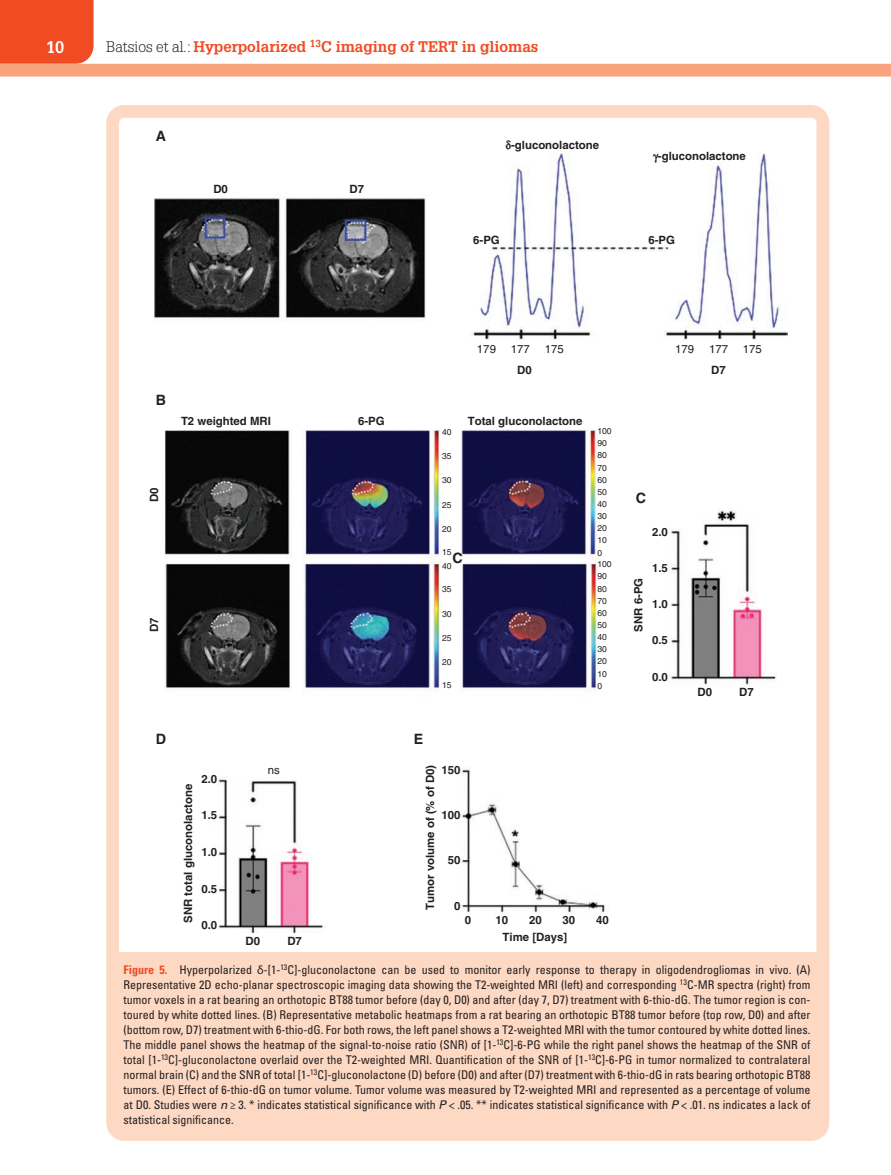
<style>
.page{position:relative;width:891px;height:1175px;background:#fff}
.page>*{position:absolute;margin:0;border:0;box-sizing:border-box;transform-origin:0 0}
.t1{font:700 16.5px "Glypha LT Std";color:#fff}
.t2{font:700 15px "Glypha LT Std";color:#f04b22}
.t3{font:700 14.25px "Helvetica";color:#231f20}
.t4{font:condensed 12px/15px "Univers LT Std";color:#231f20;text-align:justify}
.t5{font:700 11.4px/17.4px "Helvetica";color:#231f20;text-align:center}
.t6{font:11.4px "Helvetica";color:#231f20}
.t7{font:8.55px "Helvetica";color:#231f20}
.s1{font-weight:300;color:#231f20}
.s2{font-weight:700;color:#f04b22}
.s3{font-family:"Myriad Pro";font-stretch:normal}
.s4{font-style:italic;font-stretch:normal}
</style>
<div class="page">
<div style="left:0;top:0;width:94px;height:64px;background:#f04b22"></div>
<div style="left:0;top:64px;width:891px;height:12px;background:#f7a37d"></div>
<img style="left:155px;top:154px;width:632px;height:778px">
<div style="left:118px;top:952px;width:700px;height:179px;background:#fdd8c3"></div>
<div style="left:106px;top:105px;width:723px;height:1035px;border:13px solid #fdd8c3;border-radius:12px"></div>
<svg style="left:653px;top:154px;width:6px;height:9px"></svg>
<h1 class="t1" style="left:46px;top:37px;width:20px">10</h1>
<p class="t2" style="left:106px;top:37px;width:434px"><span class="s1">Batsios et al.:</span> Hyperpolarized <sup>13</sup>C imaging of TERT in gliomas</p>
<p class="t3" style="left:156px;top:128px;width:12px">A</p>
<p class="t5" style="left:213px;top:180px;width:16px">D0</p>
<p class="t5" style="left:350px;top:180px;width:16px">D7</p>
<p class="t5" style="left:511px;top:136px;width:90px">-gluconolactone</p>
<p class="t5" style="left:473px;top:231px;width:28px">6-PG</p>
<p class="t5" style="left:658px;top:147px;width:90px">-gluconolactone</p>
<p class="t5" style="left:648px;top:231px;width:28px">6-PG</p>
<p class="t3" style="left:156px;top:391px;width:12px">B</p>
<p class="t5" style="left:181px;top:412px;width:91px">T2 weighted MRI</p>
<p class="t5" style="left:358px;top:412px;width:28px">6-PG</p>
<p class="t5" style="left:145px;top:502px;width:16px;rotate:-90deg">D0</p>
<p class="t5" style="left:145px;top:632px;width:16px;rotate:-90deg">D7</p>
<p class="t3" style="left:156px;top:730px;width:12px">D</p>
<p class="t3" style="left:414px;top:730px;width:11px">E</p>
<p class="t6" style="left:477px;top:342px;width:21px">179</p>
<p class="t6" style="left:511px;top:342px;width:21px">177</p>
<p class="t6" style="left:545px;top:342px;width:21px">175</p>
<p class="t5" style="left:517px;top:361px;width:16px">D0</p>
<p class="t5" style="left:468px;top:412px;width:116px">Total gluconolactone</p>
<p class="t7" style="left:597px;top:426px;width:16px">100</p>
<p class="t7" style="left:442px;top:427px;width:11px">40</p>
<p class="t7" style="left:442px;top:451px;width:11px">35</p>
<p class="t7" style="left:442px;top:475px;width:11px">30</p>
<p class="t7" style="left:442px;top:499px;width:11px">25</p>
<p class="t7" style="left:442px;top:524px;width:11px">20</p>
<p class="t7" style="left:442px;top:547px;width:11px">15</p>
<p class="t7" style="left:597px;top:547px;width:6px">0</p>
<p class="t7" style="left:597px;top:438px;width:11px">90</p>
<p class="t7" style="left:597px;top:450px;width:11px">80</p>
<p class="t7" style="left:597px;top:462px;width:11px">70</p>
<p class="t7" style="left:597px;top:475px;width:11px">60</p>
<p class="t7" style="left:597px;top:487px;width:11px">50</p>
<p class="t7" style="left:597px;top:499px;width:11px">40</p>
<p class="t7" style="left:597px;top:511px;width:11px">30</p>
<p class="t7" style="left:597px;top:523px;width:11px">20</p>
<p class="t7" style="left:597px;top:535px;width:11px">10</p>
<p class="t3" style="left:452px;top:549px;width:12px">C</p>
<p class="t7" style="left:442px;top:561px;width:11px">40</p>
<p class="t7" style="left:597px;top:559px;width:16px">100</p>
<p class="t7" style="left:442px;top:584px;width:11px">35</p>
<p class="t7" style="left:442px;top:608px;width:11px">30</p>
<p class="t7" style="left:442px;top:633px;width:11px">25</p>
<p class="t7" style="left:442px;top:657px;width:11px">20</p>
<p class="t7" style="left:442px;top:680px;width:11px">15</p>
<p class="t7" style="left:597px;top:571px;width:11px">90</p>
<p class="t7" style="left:597px;top:583px;width:11px">80</p>
<p class="t7" style="left:597px;top:596px;width:11px">70</p>
<p class="t7" style="left:597px;top:608px;width:11px">60</p>
<p class="t7" style="left:597px;top:620px;width:11px">50</p>
<p class="t7" style="left:597px;top:632px;width:11px">40</p>
<p class="t7" style="left:597px;top:644px;width:11px">30</p>
<p class="t7" style="left:597px;top:656px;width:11px">20</p>
<p class="t7" style="left:597px;top:668px;width:11px">10</p>
<p class="t7" style="left:597px;top:681px;width:6px">0</p>
<p class="t5" style="left:201px;top:770px;width:17px">2.0</p>
<p class="t5" style="left:179px;top:922px;width:140px;rotate:-90deg">SNR total gluconolactone</p>
<p class="t5" style="left:201px;top:806px;width:17px">1.5</p>
<p class="t5" style="left:201px;top:843px;width:17px">1.0</p>
<p class="t5" style="left:201px;top:879px;width:17px">0.5</p>
<p class="t5" style="left:201px;top:916px;width:17px">0.0</p>
<p class="t6" style="left:268px;top:763px;width:14px">ns</p>
<p class="t5" style="left:246px;top:932px;width:16px">D0</p>
<p class="t5" style="left:287px;top:932px;width:16px">D7</p>
<p class="t5" style="left:421px;top:910px;width:147px;rotate:-90deg">Tumor volume of (% of D0)</p>
<p class="t5" style="left:442px;top:760px;width:21px">150</p>
<p class="t5" style="left:442px;top:806px;width:21px">100</p>
<p class="t5" style="left:448px;top:851px;width:14px">50</p>
<p class="t5" style="left:454px;top:896px;width:8px">0</p>
<p class="t5" style="left:465px;top:910px;width:8px">0</p>
<p class="t5" style="left:495px;top:910px;width:14px">10</p>
<p class="t5" style="left:503px;top:910px;width:66px">20<br>Time [Days]</p>
<p class="t5" style="left:563px;top:910px;width:14px">30</p>
<p class="t5" style="left:596px;top:910px;width:14px">40</p>
<p class="t6" style="left:675px;top:342px;width:21px">179</p>
<p class="t6" style="left:709px;top:342px;width:21px">177</p>
<p class="t6" style="left:743px;top:342px;width:21px">175</p>
<p class="t5" style="left:711px;top:361px;width:16px">D7</p>
<p class="t3" style="left:636px;top:489px;width:12px">C</p>
<p class="t5" style="left:652px;top:523px;width:17px">2.0</p>
<p class="t5" style="left:629px;top:631px;width:55px;rotate:-90deg">SNR 6-PG</p>
<p class="t5" style="left:652px;top:559px;width:17px">1.5</p>
<p class="t5" style="left:652px;top:595px;width:17px">1.0</p>
<p class="t5" style="left:652px;top:631px;width:17px">0.5</p>
<p class="t5" style="left:652px;top:667px;width:17px">0.0</p>
<p class="t5" style="left:697px;top:683px;width:16px">D0</p>
<p class="t5" style="left:739px;top:683px;width:16px">D7</p>
<p class="t4" style="left:124px;top:961px;width:689px"><span class="s2">Figure 5.</span> Hyperpolarized <span class="s3">δ</span>-[1-<sup>13</sup>C]-gluconolactone can be used to monitor early response to therapy in oligodendrogliomas in vivo. (A)<br>Representative 2D echo-planar spectroscopic imaging data showing the T2-weighted MRI (left) and corresponding <sup>13</sup>C-MR spectra (right) from tumor voxels in a rat bearing an orthotopic BT88 tumor before (day 0, D0) and after (day 7, D7) treatment with 6-thio-dG. The tumor region is con&shy;toured by white dotted lines. (B) Representative metabolic heatmaps from a rat bearing an orthotopic BT88 tumor before (top row, D0) and after (bottom row, D7) treatment with 6-thio-dG. For both rows, the left panel shows a T2-weighted MRI with the tumor contoured by white dotted lines.<br>The middle panel shows the heatmap of the signal-to-noise ratio (SNR) of [1-<sup>13</sup>C]-6-PG while the right panel shows the heatmap of the SNR of total [1-<sup>13</sup>C]-gluconolactone overlaid over the T2-weighted MRI. Quantification of the SNR of [1-<sup>13</sup>C]-6-PG in tumor normalized to contralateral normal brain (C) and the SNR of total [1-<sup>13</sup>C]-gluconolactone (D) before (D0) and after (D7) treatment with 6-thio-dG in rats bearing orthotopic BT88 tumors. (E) Effect of 6-thio-dG on tumor volume. Tumor volume was measured by T2-weighted MRI and represented as a percentage of volume at D0. Studies were <span class="s4">n</span> ≥ 3. * indicates statistical significance with <span class="s4">P</span> &lt; .05. ** indicates statistical significance with <span class="s4">P</span> &lt; .01. ns indicates a lack of statistical significance.</p>
</div>
